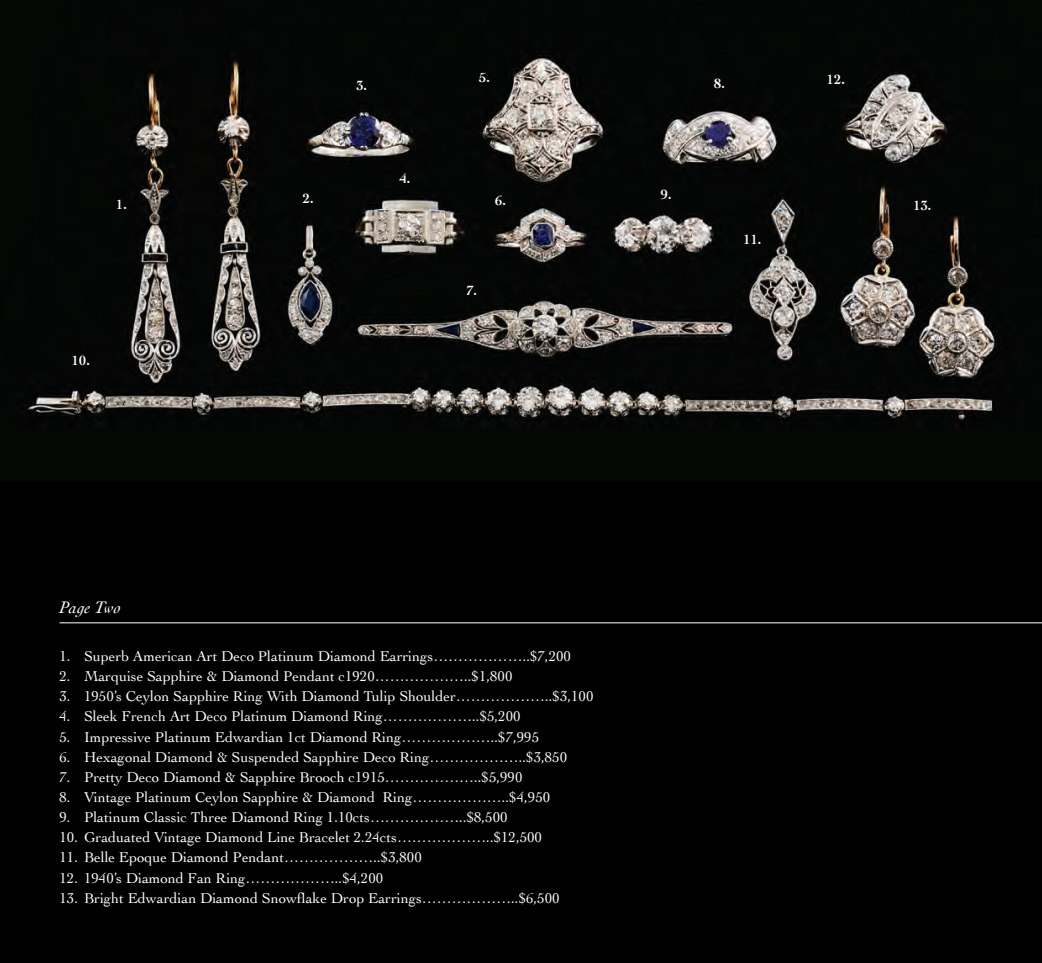
<style>
.page{position:relative;width:1042px;height:963px;background:#fff}
.page>*{position:absolute;margin:0;border:0;box-sizing:border-box;transform-origin:0 0}
.t1{font:italic 17.5px "Cochin";color:#fff}
.t2{font:14.88px "Cochin";color:#fff}
.t3{font:700 14px "Cochin";color:#fff}
</style>
<div class="page">
<img style="left:0;top:0;width:1042px;height:481px">
<div style="left:0;top:481px;width:1042px;height:481px;background:#000"></div>
<hr style="left:60px;top:622px;width:982px;height:1px;background:#fff">
<p class="t3" style="left:116px;top:195px;width:12px">1.</p>
<p class="t3" style="left:72px;top:351px;width:20px">10.</p>
<p class="t3" style="left:303px;top:189px;width:12px">2.</p>
<p class="t3" style="left:356px;top:76px;width:12px">3.</p>
<p class="t3" style="left:399px;top:169px;width:12px">4.</p>
<p class="t3" style="left:479px;top:68px;width:12px">5.</p>
<p class="t3" style="left:495px;top:191px;width:12px">6.</p>
<p class="t3" style="left:466px;top:281px;width:12px">7.</p>
<p class="t3" style="left:661px;top:185px;width:12px">9.</p>
<p class="t3" style="left:714px;top:74px;width:12px">8.</p>
<p class="t3" style="left:743px;top:230px;width:20px">11.</p>
<p class="t3" style="left:827px;top:70px;width:20px">12.</p>
<p class="t3" style="left:913px;top:196px;width:20px">13.</p>
<p class="t1" style="left:60px;top:595px;width:63px">Page Two</p>
<p class="t2" style="left:60px;top:646px;width:513px">1. Superb American Art Deco Platinum Diamond Earrings………………..$7,200</p>
<p class="t2" style="left:60px;top:666px;width:454px">2. Marquise Sapphire &amp; Diamond Pendant c1920………………..$1,800</p>
<p class="t2" style="left:60px;top:686px;width:535px">3. 1950’s Ceylon Sapphire Ring With Diamond Tulip Shoulder………………..$3,100</p>
<p class="t2" style="left:60px;top:706px;width:462px">4. Sleek French Art Deco Platinum Diamond Ring………………..$5,200</p>
<p class="t2" style="left:60px;top:726px;width:481px">5. Impressive Platinum Edwardian 1ct Diamond Ring………………..$7,995</p>
<p class="t2" style="left:60px;top:746px;width:509px">6. Hexagonal Diamond &amp; Suspended Sapphire Deco Ring………………..$3,850</p>
<p class="t2" style="left:60px;top:767px;width:464px">7. Pretty Deco Diamond &amp; Sapphire Brooch c1915………………..$5,990</p>
<p class="t2" style="left:60px;top:787px;width:492px">8. Vintage Platinum Ceylon Sapphire &amp; Diamond Ring………………..$4,950</p>
<p class="t2" style="left:60px;top:807px;width:449px">9. Platinum Classic Three Diamond Ring 1.10cts………………..$8,500</p>
<p class="t2" style="left:60px;top:827px;width:484px">10. Graduated Vintage Diamond Line Bracelet 2.24cts………………..$12,500</p>
<p class="t2" style="left:60px;top:847px;width:364px">11. Belle Epoque Diamond Pendant………………..$3,800</p>
<p class="t2" style="left:60px;top:867px;width:325px">12. 1940’s Diamond Fan Ring………………..$4,200</p>
<p class="t2" style="left:60px;top:887px;width:501px">13. Bright Edwardian Diamond Snowflake Drop Earrings………………..$6,500</p>
</div>
